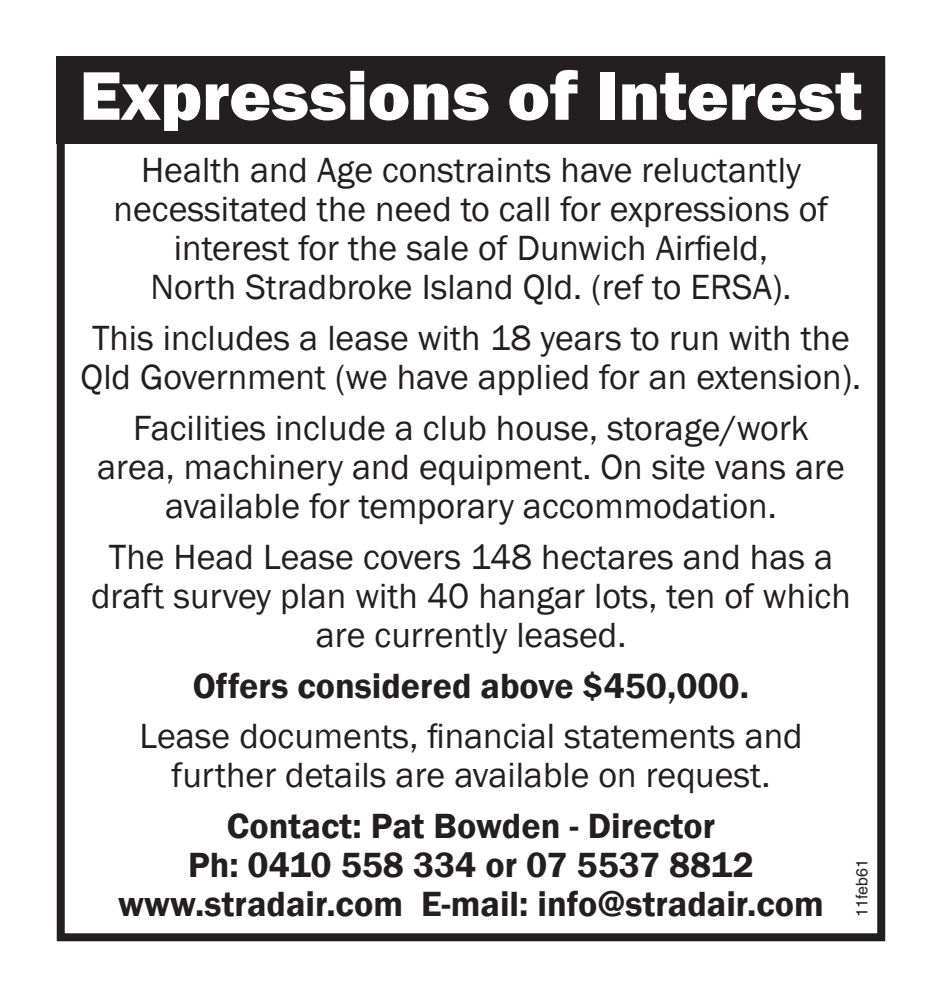
<style>
.page{position:relative;width:942px;height:998px;background:#fff}
.page>*{position:absolute;margin:0;border:0;box-sizing:border-box;transform-origin:0 0}
.t1{font:800 71.2px "Franklin Gothic";color:#fff}
.t2{font:36px/39.2px "Franklin Gothic";color:#231f20;text-align:center}
.t3{font:600 36px/39.2px "Franklin Gothic";color:#231f20;text-align:center}
.t4{font:16px "Helvetica";color:#231f20}
</style>
<div class="page">
<div style="left:57px;top:57px;width:827px;height:87px;background:#231f20"></div>
<div style="left:57px;top:57px;width:827px;height:884px;border:8px solid #231f20"></div>
<h1 class="t1" style="left:79px;top:50px;width:783px">Expressions of Interest</h1>
<p class="t2" style="left:113px;top:151px;width:716px">Health and Age constraints have reluctantly necessitated the need to call for expressions of interest for the sale of Dunwich Airfield,<br>North Stradbroke Island Qld. (ref to ERSA).</p>
<p class="t2" style="left:81px;top:319px;width:781px">This includes a lease with 18 years to run with the<br>Qld Government (we have applied for an extension).</p>
<p class="t2" style="left:97px;top:409px;width:749px">Facilities include a club house, storage/work area, machinery and equipment. On site vans are available for temporary accommodation.</p>
<p class="t2" style="left:91px;top:538px;width:760px">The Head Lease covers 148 hectares and has a draft survey plan with 40 hangar lots, ten of which are currently leased.</p>
<p class="t3" style="left:193px;top:666px;width:557px">Offers considered above $450,000.</p>
<p class="t2" style="left:139px;top:717px;width:664px">Lease documents, financial statements and further details are available on request.</p>
<p class="t3" style="left:118px;top:807px;width:706px">Contact: Pat Bowden - Director<br>Ph: 0410 558 334 or 07 5537 8812 www.stradair.com E-mail: info@stradair.com</p>
<p class="t4" style="left:852px;top:917px;width:59px;rotate:-90deg">11feb61</p>
</div>
